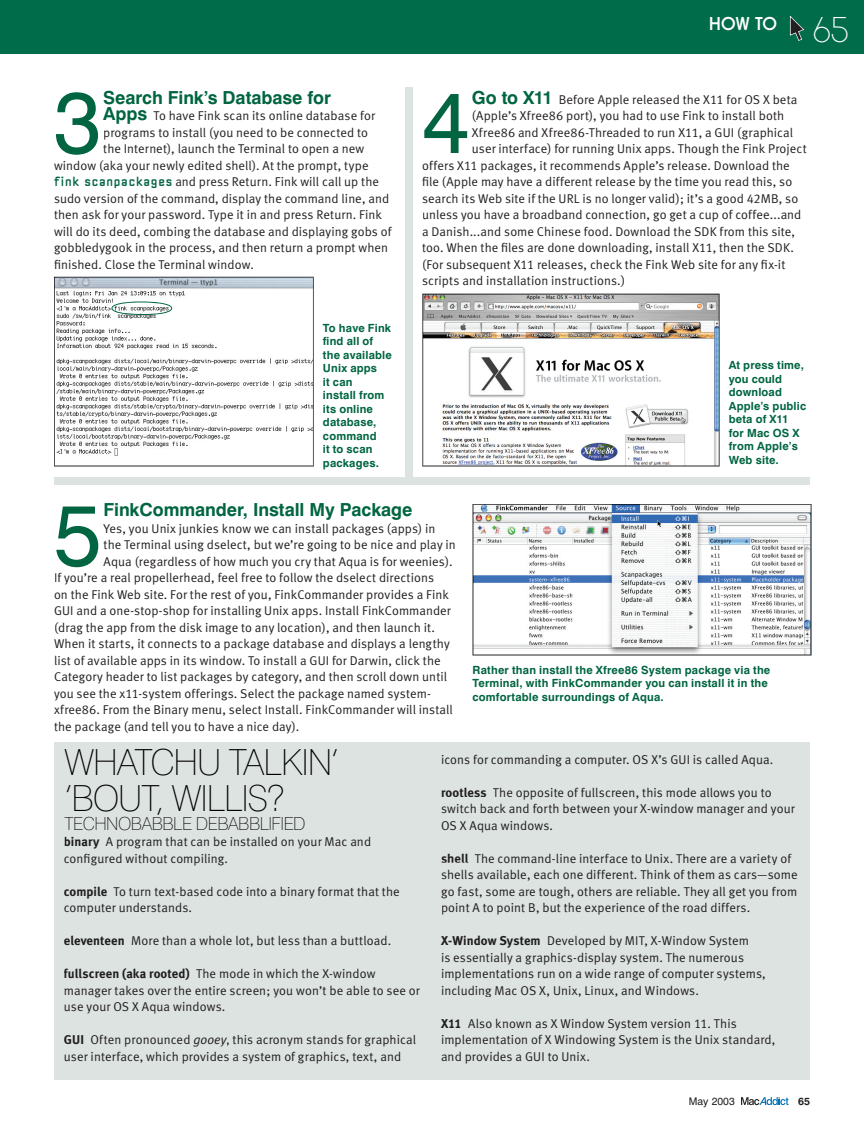
<style>
.page{position:relative;width:864px;height:1134px;background:#fff}
.page>*{position:absolute;margin:0;border:0;box-sizing:border-box;transform-origin:0 0}
.t1{font:86.85px "Swiss 721 BT";color:#006540}
.t2{font:300 37.5px "Horatio EF";color:#fff}
.t3{font:100 36px/36px "Swiss 721 BT";letter-spacing:-.03em;color:#000}
.t4{font:500 19.5px "Horatio EF";color:#fff}
.t5{font:700 18px "Swiss 721 BT";letter-spacing:-.005em;color:#006540}
.t6{font:100 18px "Swiss 721 BT";letter-spacing:-.025em;color:#000}
.t7{font:12.75px "Meta Normal LF";letter-spacing:.005em;color:#231f20}
.t8{font:12.75px/16.5px "Meta Normal LF";letter-spacing:.01em;color:#1f1e1e}
.t9{font:700 11.25px/13.5px "Swiss 721 BT";letter-spacing:.015em;color:#006540}
.t10{font:10.5px "Swiss 721 BT";color:#231f20}
.t11{font:700 10.5px "Swiss 721 BT";color:#231f20}
.s1{font-family:"Swiss 721 BT";font-weight:700;font-size:18px;color:#006540}
.s2{font-family:"Clicker";color:#006540}
.s3{font-family:"Meta Bold LF"}
.s4{font-style:italic}
</style>
<div class="page">
<div style="left:54px;top:478px;width:756px;height:7px;background:#dde3e0"></div>
<div style="left:406px;top:87px;width:7px;height:396px;background:#dde3e0"></div>
<div style="left:54px;top:742px;width:756px;height:338px;background:#dde3e0"></div>
<img style="left:473px;top:504px;width:338px;height:151px">
<img style="left:54px;top:277px;width:259px;height:189px">
<img style="left:423px;top:294px;width:296px;height:172px">
<svg style="left:111px;top:302px;width:61px;height:13px"></svg>
<div style="left:0;top:0;width:864px;height:54px;background:#006c49"></div>
<svg style="left:790px;top:16px;width:14px;height:25px"></svg>
<svg style="left:741px;top:1097px;width:48px;height:8px"></svg>
<h1 class="t1" style="left:54px;top:69px;width:49px">3</h1>
<h3 class="t5" style="left:103px;top:86px;width:229px">Search Fink’s Database for</h3>
<p class="t7" style="left:103px;top:108px;width:273px"><span class="s1">Apps</span> To have Fink scan its online database for</p>
<p class="t7" style="left:103px;top:125px;width:266px">programs to install (you need to be connected to</p>
<p class="t7" style="left:103px;top:141px;width:263px">the Internet), launch the Terminal to open a new</p>
<p class="t7" style="left:54px;top:158px;width:316px">window (aka your newly edited shell). At the prompt, type</p>
<p class="t7" style="left:54px;top:174px;width:327px"><span class="s2">fink scanpackages</span> and press Return. Fink will call up the</p>
<p class="t7" style="left:54px;top:191px;width:337px">sudo version of the command, display the command line, and</p>
<p class="t7" style="left:54px;top:207px;width:329px">then ask for your password. Type it in and press Return. Fink</p>
<p class="t7" style="left:54px;top:224px;width:339px">will do its deed, combing the database and displaying gobs of</p>
<p class="t7" style="left:54px;top:240px;width:336px">gobbledygook in the process, and then return a prompt when</p>
<p class="t7" style="left:54px;top:257px;width:201px">finished. Close the Terminal window.</p>
<p class="t9" style="left:323px;top:321px;width:70px">To have Fink find all of the available<br>Unix apps<br>it can<br>install from its online database, command<br>it to scan packages.</p>
<h3 class="t4" style="left:709px;top:12px;width:70px">HOW TO</h3>
<h2 class="t2" style="left:813px;top:9px;width:38px">65</h2>
<h1 class="t1" style="left:422px;top:69px;width:49px">4</h1>
<p class="t7" style="left:472px;top:92px;width:327px"><span class="s1">Go to X11</span> Before Apple released the X11 for OS X beta</p>
<p class="t7" style="left:472px;top:108px;width:314px">(Apple’s Xfree86 port), you had to use Fink to install both</p>
<p class="t7" style="left:472px;top:125px;width:323px">Xfree86 and Xfree86-Threaded to run X11, a GUI (graphical</p>
<p class="t7" style="left:472px;top:141px;width:336px">user interface) for running Unix apps. Though the Fink Project</p>
<p class="t7" style="left:422px;top:158px;width:369px">offers X11 packages, it recommends Apple’s release. Download the</p>
<p class="t7" style="left:422px;top:174px;width:372px">file (Apple may have a different release by the time you read this, so</p>
<p class="t7" style="left:422px;top:191px;width:378px">search its Web site if the URL is no longer valid); it’s a good 42MB, so</p>
<p class="t7" style="left:422px;top:207px;width:381px">unless you have a broadband connection, go get a cup of coffee...and</p>
<p class="t7" style="left:422px;top:224px;width:374px">a Danish...and some Chinese food. Download the SDK from this site,</p>
<p class="t7" style="left:422px;top:240px;width:373px">too. When the files are done downloading, install X11, then the SDK.</p>
<p class="t7" style="left:422px;top:257px;width:365px">(For subsequent X11 releases, check the Fink Web site for any fix-it</p>
<p class="t7" style="left:422px;top:273px;width:204px">scripts and installation instructions.)</p>
<p class="t9" style="left:729px;top:359px;width:79px">At press time, you could download<br>Apple’s public beta of X11 for Mac OS X from Apple’s<br>Web site.</p>
<h1 class="t1" style="left:54px;top:482px;width:49px">5</h1>
<h3 class="t5" style="left:104px;top:499px;width:310px">FinkCommander, Install My Package</h3>
<p class="t7" style="left:104px;top:521px;width:333px">Yes, you Unix junkies know we can install packages (apps) in</p>
<p class="t7" style="left:104px;top:537px;width:354px">the Terminal using dselect, but we’re going to be nice and play in</p>
<p class="t7" style="left:104px;top:554px;width:351px">Aqua (regardless of how much you cry that Aqua is for weenies).</p>
<p class="t7" style="left:54px;top:570px;width:382px">If you’re a real propellerhead, feel free to follow the dselect directions</p>
<p class="t7" style="left:54px;top:587px;width:396px">on the Fink Web site. For the rest of you, FinkCommander provides a Fink</p>
<p class="t7" style="left:54px;top:603px;width:398px">GUI and a one-stop-shop for installing Unix apps. Install FinkCommander</p>
<p class="t7" style="left:54px;top:620px;width:382px">(drag the app from the disk image to any location), and then launch it.</p>
<p class="t7" style="left:54px;top:636px;width:397px">When it starts, it connects to a package database and displays a lengthy</p>
<p class="t7" style="left:54px;top:653px;width:388px">list of available apps in its window. To install a GUI for Darwin, click the</p>
<p class="t7" style="left:54px;top:669px;width:395px">Category header to list packages by category, and then scroll down until</p>
<p class="t7" style="left:54px;top:686px;width:378px">you see the x11-system offerings. Select the package named system-</p>
<p class="t7" style="left:54px;top:702px;width:400px">xfree86. From the Binary menu, select Install. FinkCommander will install</p>
<p class="t7" style="left:54px;top:719px;width:247px">the package (and tell you to have a nice day).</p>
<p class="t9" style="left:472px;top:663px;width:299px">Rather than install the Xfree86 System package via the<br>Terminal, with FinkCommander you can install it in the comfortable surroundings of Aqua.</p>
<h3 class="t3" style="left:64px;top:744px;width:277px">WHATCHU TALKIN’ ’BOUT, WILLIS?</h3>
<h3 class="t6" style="left:64px;top:813px;width:243px">TECHNOBABBLE DEBABBLIFIED</h3>
<p class="t8" style="left:64px;top:833px;width:309px"><span class="s3">binary</span> A program that can be installed on your Mac and configured without compiling.</p>
<p class="t8" style="left:64px;top:883px;width:338px"><span class="s3">compile</span> To turn text-based code into a binary format that the computer understands.</p>
<p class="t8" style="left:64px;top:932px;width:329px"><span class="s3">eleventeen</span> More than a whole lot, but less than a buttload.</p>
<p class="t8" style="left:64px;top:965px;width:358px"><span class="s3">fullscreen (aka rooted)</span> The mode in which the X-window manager takes over the entire screen; you won’t be able to see or use your OS X Aqua windows.</p>
<p class="t8" style="left:64px;top:1031px;width:354px"><span class="s3">GUI</span> Often pronounced <span class="s4">gooey</span>, this acronym stands for graphical user interface, which provides a system of graphics, text, and</p>
<p class="t8" style="left:441px;top:751px;width:334px">icons for commanding a computer. OS X’s GUI is called Aqua.</p>
<p class="t8" style="left:441px;top:784px;width:355px"><span class="s3">rootless</span> The opposite of fullscreen, this mode allows you to switch back and forth between your X-window manager and your<br>OS X Aqua windows.</p>
<p class="t8" style="left:441px;top:850px;width:358px"><span class="s3">shell</span> The command-line interface to Unix. There are a variety of shells available, each one different. Think of them as cars—some go fast, some are tough, others are reliable. They all get you from point A to point B, but the experience of the road differs.</p>
<p class="t8" style="left:441px;top:932px;width:326px"><span class="s3">X-Window System</span> Developed by MIT, X-Window System<br>is essentially a graphics-display system. The numerous implementations run on a wide range of computer systems, including Mac OS X, Unix, Linux, and Windows.</p>
<p class="t8" style="left:441px;top:1015px;width:336px"><span class="s3">X11</span> Also known as X Window System version 11. This implementation of X Windowing System is the Unix standard, and provides a GUI to Unix.</p>
<p class="t10" style="left:689px;top:1095px;width:47px">May 2003</p>
<p class="t11" style="left:798px;top:1095px;width:13px">65</p>
</div>
